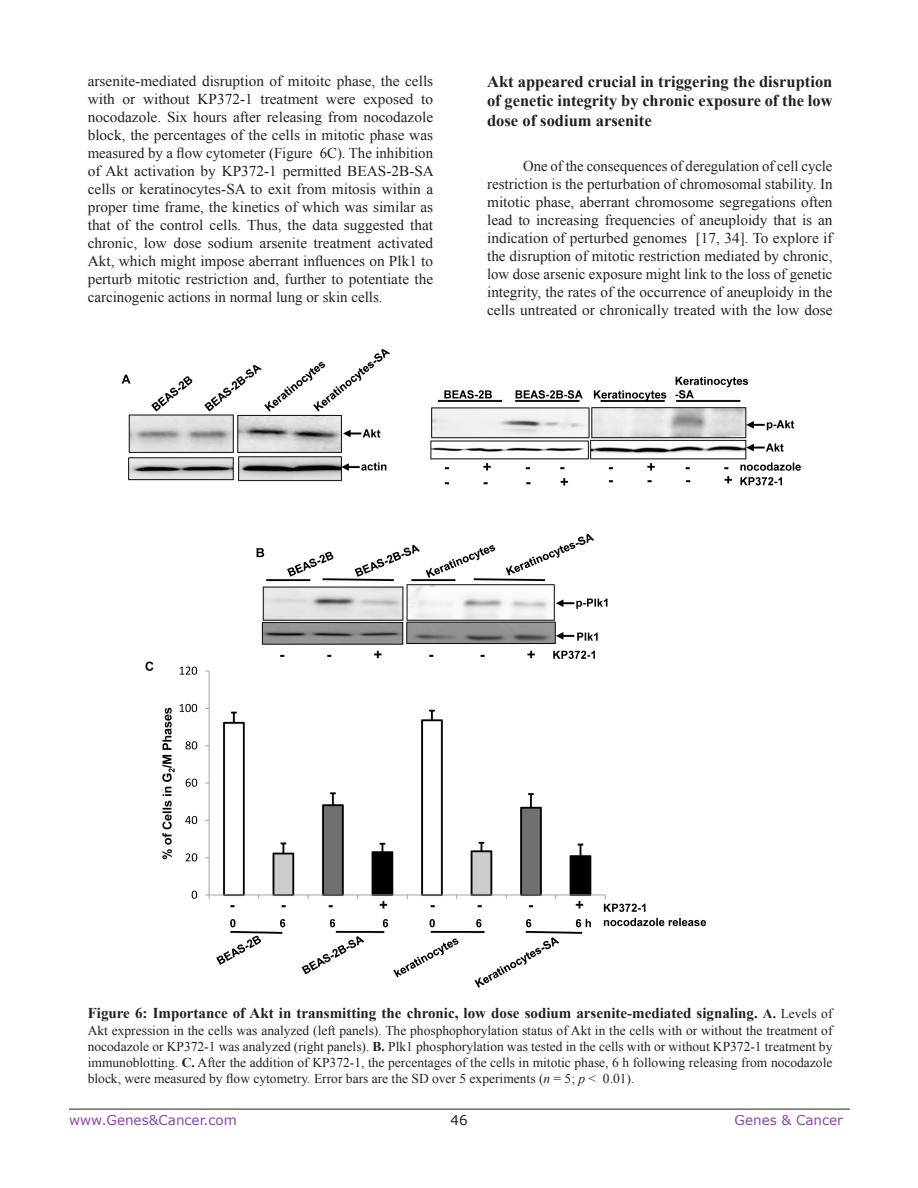
<style>
.page{position:relative;width:918px;height:1188px;background:#fff}
.page>*{position:absolute;margin:0;border:0;box-sizing:border-box;transform-origin:0 0}
.SubHeading{font:700 16.5px/19.8px "Times New Roman";color:#221f22;text-align:justify}
.BodyText{font:15px/18px "Times New Roman";color:#221f22;text-align:justify}
.FigureText{font:700 15px "Times New Roman";color:#231f20}
.FigureText-2{font:13.5px/16.2px "Times New Roman";color:#231f20;text-align:justify}
.t1{font:13.5px "Verdana";color:#8e44ad}
.t2{font:13.5px "Verdana";color:#221f22}
.s1{font-size:13.5px;color:#221f22}
.s2{font-weight:400;font-size:13.5px}
.s3{font-weight:700;color:#221f22}
.s4{font-style:italic;color:#221f22}
.s5{color:#221f22}
</style>
<div class="page">
<hr style="left:69px;top:1109px;width:781px;height:1px;background:#231f20">
<img style="left:121px;top:349px;width:680px;height:639px">
<p class="BodyText" style="left:88px;top:72px;width:348px">arsenite-mediated disruption of mitoitc phase, the cells with or without KP372-1 treatment were exposed to nocodazole. Six hours after releasing from nocodazole block, the percentages of the cells in mitotic phase was measured by a flow cytometer (Figure 6C). The inhibition of Akt activation by KP372-1 permitted BEAS-2B-SA cells or keratinocytes-SA to exit from mitosis within a proper time frame, the kinetics of which was similar as that of the control cells. Thus, the data suggested that chronic, low dose sodium arsenite treatment activated Akt, which might impose aberrant influences on Plk1 to perturb mitotic restriction and, further to potentiate the carcinogenic actions in normal lung or skin cells.</p>
<p class="SubHeading" style="left:487px;top:71px;width:347px">Akt appeared crucial in triggering the disruption of genetic integrity by chronic exposure of the low dose of sodium arsenite</p>
<p class="BodyText" style="left:487px;top:157px;width:347px;text-indent:36px">One of the consequences of deregulation of cell cycle restriction is the perturbation of chromosomal stability. In mitotic phase, aberrant chromosome segregations often lead to increasing frequencies of aneuploidy that is an indication of perturbed genomes [17, 34]. To explore if the disruption of mitotic restriction mediated by chronic, low dose arsenic exposure might link to the loss of genetic integrity, the rates of the occurrence of aneuploidy in the cells untreated or chronically treated with the low dose</p>
<p class="FigureText" style="left:88px;top:1003px;width:746px">Figure 6: Importance of Akt in transmitting the chronic, low dose sodium arsenite-mediated signaling. <span class="s1">A.</span> <span class="s2">Levels of</span></p>
<p class="FigureText-2" style="left:88px;top:1022px;width:746px">Akt expression in the cells was analyzed (left panels). The phosphophorylation status of Akt in the cells with or without the treatment of nocodazole or KP372-1 was analyzed (right panels). <span class="s3">B.</span> Plk1 phosphorylation was tested in the cells with or without KP372-1 treatment by immunoblotting. <span class="s3">C.</span> After the addition of KP372-1, the percentages of the cells in mitotic phase, 6 h following releasing from nocodazole block, were measured by flow cytometry. Error bars are the SD over 5 experiments (<span class="s4">n</span> = 5; <span class="s4">p</span> <span class="s5">&lt; 0.01).</span></p>
<p class="t1" style="left:69px;top:1111px;width:169px">www.Genes&amp;Cancer.com</p>
<p class="t2" style="left:450px;top:1111px;width:19px">46</p>
<p class="t1" style="left:735px;top:1111px;width:110px">Genes &amp; Cancer</p>
</div>
